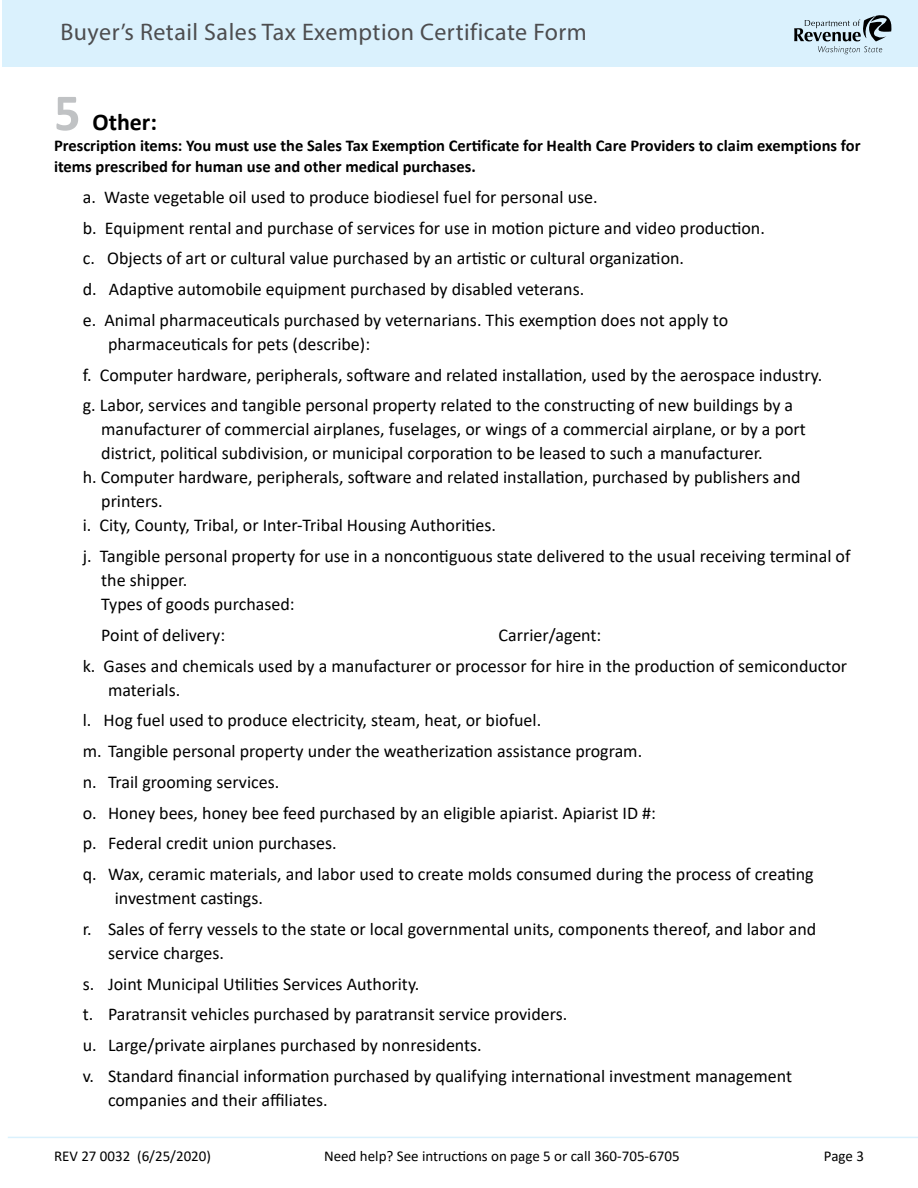
<style>
.page{position:relative;width:918px;height:1188px;background:#fff}
.page>*{position:absolute;margin:0;border:0;box-sizing:border-box;transform-origin:0 0}
.t1{font:24px "Myriad Pro";letter-spacing:.02em;color:#4d4d4f}
.Heading_2{font:700 24px "Calibri";color:#000}
.Normal__P{font:18px/24px "Calibri";color:#000}
.t2{font:700 16.5px/21px "Calibri";color:#000}
.t3{font:15px "Calibri";color:#000}
.s1{font-size:52.5px;color:#c0c2c4}
</style>
<div class="page">
<div style="left:2px;top:0;width:916px;height:66px;background:#daf1fd"></div>
<svg style="left:794px;top:15px;width:98px;height:39px"></svg>
<hr style="left:8px;top:1137px;width:910px;height:1px;background:#daf1fd">
<h1 class="t1" style="left:60px;top:17px;width:528px">Buyer’s Retail Sales Tax Exemption Certificate Form</h1>
<p class="Heading_2" style="left:54px;top:105px;width:105px"><span class="s1">5</span> Other:</p>
<p class="t2" style="left:54px;top:135px;width:808px">Prescription items: You must use the Sales Tax Exemption Certificate for Health Care Providers to claim exemptions for items prescribed for human use and other medical purchases.</p>
<p class="Normal__P" style="left:83px;top:184px;width:516px">a. Waste vegetable oil used to produce biodiesel fuel for personal use.</p>
<p class="Normal__P" style="left:83px;top:215px;width:684px">b. Equipment rental and purchase of services for use in motion picture and video production.</p>
<p class="Normal__P" style="left:83px;top:246px;width:603px">c. Objects of art or cultural value purchased by an artistic or cultural organization.</p>
<p class="Normal__P" style="left:83px;top:277px;width:503px">d. Adaptive automobile equipment purchased by disabled veterans.</p>
<p class="Normal__P" style="left:83px;top:307px;width:647px">e. Animal pharmaceuticals purchased by veternarians. This exemption does not apply to</p>
<p class="Normal__P" style="left:108px;top:331px;width:264px">pharmaceuticals for pets (describe):</p>
<p class="Normal__P" style="left:83px;top:362px;width:741px">f. Computer hardware, peripherals, software and related installation, used by the aerospace industry.</p>
<p class="Normal__P" style="left:83px;top:393px;width:712px">g. Labor, services and tangible personal property related to the constructing of new buildings by a</p>
<p class="Normal__P" style="left:101px;top:417px;width:706px">manufacturer of commercial airplanes, fuselages, or wings of a commercial airplane, or by a port district, political subdivision, or municipal corporation to be leased to such a manufacturer.</p>
<p class="Normal__P" style="left:83px;top:465px;width:719px">h. Computer hardware, peripherals, software and related installation, purchased by publishers and</p>
<p class="Normal__P" style="left:101px;top:489px;width:63px">printers.</p>
<p class="Normal__P" style="left:83px;top:513px;width:415px">i. City, County, Tribal, or Inter-Tribal Housing Authorities.</p>
<p class="Normal__P" style="left:83px;top:544px;width:769px">j. Tangible personal property for use in a noncontiguous state delivered to the usual receiving terminal of</p>
<p class="Normal__P" style="left:101px;top:568px;width:88px">the shipper.</p>
<p class="Normal__P" style="left:101px;top:592px;width:195px">Types of goods purchased:</p>
<p class="Normal__P" style="left:101px;top:622px;width:125px">Point of delivery:</p>
<p class="Normal__P" style="left:499px;top:622px;width:104px">Carrier/agent:</p>
<p class="Normal__P" style="left:83px;top:653px;width:766px">k. Gases and chemicals used by a manufacturer or processor for hire in the production of semiconductor</p>
<p class="Normal__P" style="left:108px;top:677px;width:74px">materials.</p>
<p class="Normal__P" style="left:83px;top:708px;width:460px">l. Hog fuel used to produce electricity, steam, heat, or biofuel.</p>
<p class="Normal__P" style="left:83px;top:739px;width:561px">m. Tangible personal property under the weatherization assistance program.</p>
<p class="Normal__P" style="left:83px;top:769px;width:198px">n. Trail grooming services.</p>
<p class="Normal__P" style="left:83px;top:800px;width:575px">o. Honey bees, honey bee feed purchased by an eligible apiarist. Apiarist ID #:</p>
<p class="Normal__P" style="left:83px;top:831px;width:255px">p. Federal credit union purchases.</p>
<p class="Normal__P" style="left:83px;top:862px;width:732px">q. Wax, ceramic materials, and labor used to create molds consumed during the process of creating</p>
<p class="Normal__P" style="left:115px;top:886px;width:150px">investment castings.</p>
<p class="Normal__P" style="left:83px;top:916px;width:735px">r. Sales of ferry vessels to the state or local governmental units, components thereof, and labor and</p>
<p class="Normal__P" style="left:108px;top:940px;width:117px">service charges.</p>
<p class="Normal__P" style="left:83px;top:971px;width:338px">s. Joint Municipal Utilities Services Authority.</p>
<p class="Normal__P" style="left:83px;top:1002px;width:486px">t. Paratransit vehicles purchased by paratransit service providers.</p>
<p class="Normal__P" style="left:83px;top:1033px;width:401px">u. Large/private airplanes purchased by nonresidents.</p>
<p class="Normal__P" style="left:83px;top:1063px;width:711px">v. Standard financial information purchased by qualifying international investment management</p>
<p class="Normal__P" style="left:108px;top:1087px;width:221px">companies and their affiliates.</p>
<p class="t3" style="left:54px;top:1145px;width:159px">REV 27 0032 (6/25/2020)</p>
<p class="t3" style="left:324px;top:1145px;width:357px">Need help? See intructions on page 5 or call 360-705-6705</p>
<p class="t3" style="left:824px;top:1145px;width:42px">Page 3</p>
</div>
